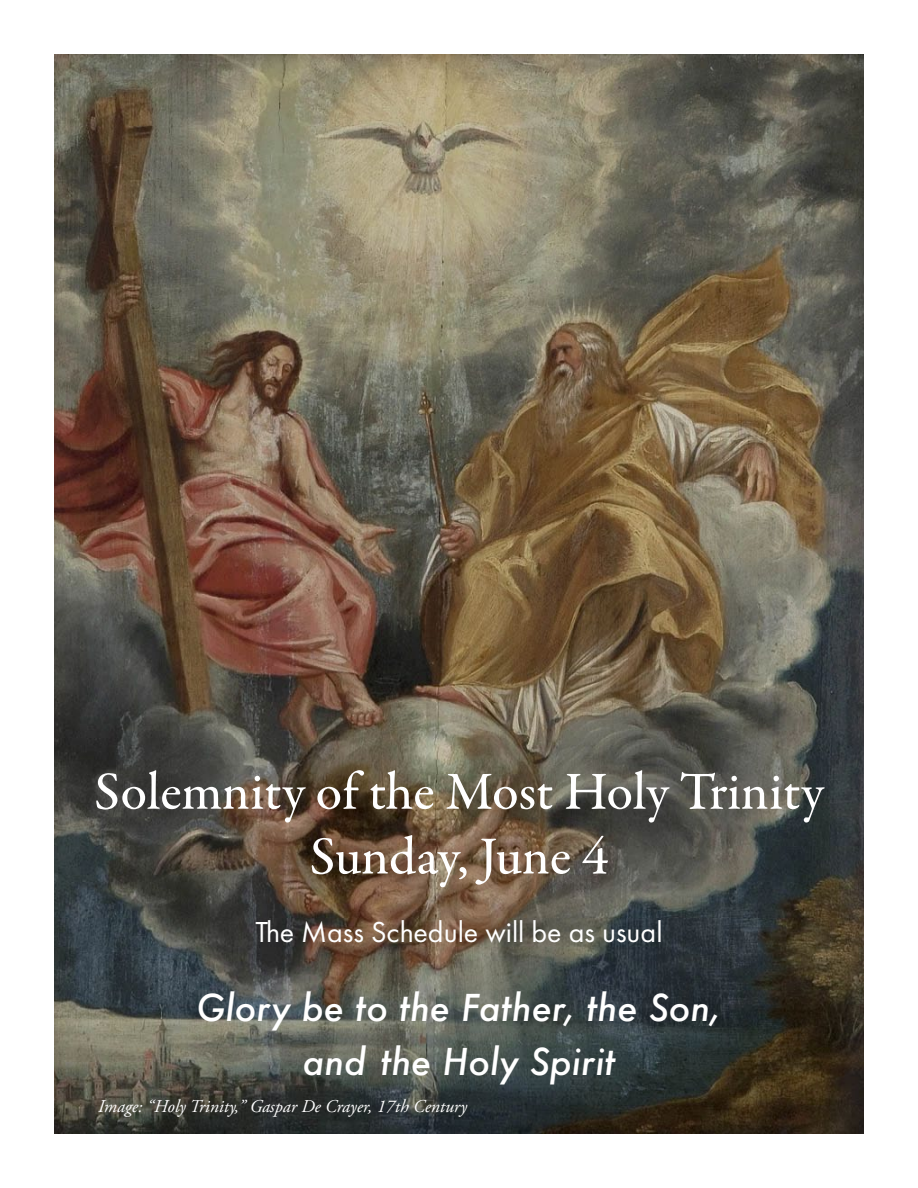
<style>
.page{position:relative;width:918px;height:1188px;background:#fff}
.page>*{position:absolute;margin:0;border:0;box-sizing:border-box;transform-origin:0 0}
.t1{font:500 54px/64.8px "Garamond Premr Pro";color:#fff;text-align:center}
.t2{font:italic 500 36px/54px "Futura";color:#fff;text-align:center}
.t3{font:30px "Futura PT";color:#fff}
.t4{font:italic 18px "Adobe Garamond Pro";color:#fff}
</style>
<div class="page">
<img style="left:54px;top:54px;width:810px;height:1080px">
<h1 class="t1" style="left:94px;top:761px;width:731px">Solemnity of the Most Holy Trinity<br>Sunday, June 4</h1>
<h3 class="t3" style="left:255px;top:914px;width:409px">The Mass Schedule will be as usual</h3>
<h2 class="t2" style="left:197px;top:980px;width:526px">Glory be to the Father, the Son, and the Holy Spirit</h2>
<p class="t4" style="left:98px;top:1096px;width:370px">Image: “Holy Trinity,” Gaspar De Crayer, 17th Century</p>
</div>
